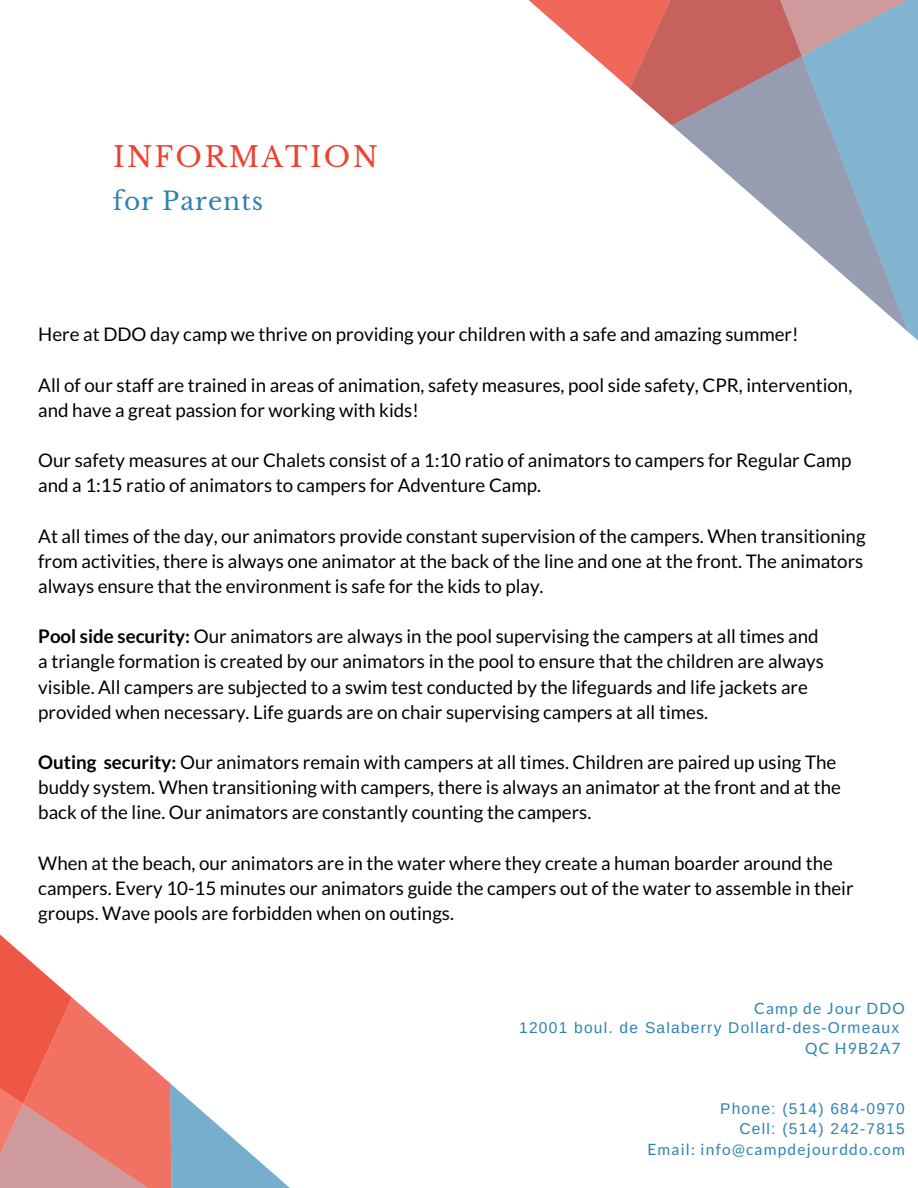
<style>
.page{position:relative;width:918px;height:1188px;background:#fff}
.page>*{position:absolute;margin:0;border:0;box-sizing:border-box;transform-origin:0 0}
.t1{font:28.05px "Libre Baskerville";letter-spacing:.08em;color:#ed4330}
.t2{font:24.9px "Libre Baskerville";letter-spacing:.04em;color:#2e82b2}
.t3{font:18.75px/25.2px "Lato";color:#000}
.t4{font:15.6px/20.1px "Arimo";letter-spacing:.08em;color:#2e82b2;text-align:right}
.t5{font:15.6px "Lato";letter-spacing:.08em;color:#2e82b2}
.s1{font-weight:700}
</style>
<div class="page">
<svg style="left:717px;top:165px;width:31px;height:27px"></svg>
<svg style="left:748px;top:95px;width:170px;height:246px"></svg>
<svg style="left:637px;top:95px;width:226px;height:70px;fill:#969db0"></svg>
<svg style="left:528px;top:0;width:390px;height:95px;background:#c59295"></svg>
<svg style="left:0;top:935px;width:290px;height:253px"></svg>
<h1 class="t1" style="left:113px;top:140px;width:266px">INFORMATION</h1>
<h2 class="t2" style="left:113px;top:185px;width:152px">for Parents</h2>
<p class="t3" style="left:38px;top:322px;width:762px">Here at DDO day camp we thrive on providing your children with a safe and amazing summer!</p>
<p class="t3" style="left:38px;top:372px;width:816px">All of our staff are trained in areas of animation, safety measures, pool side safety, CPR, intervention, and have a great passion for working with kids!</p>
<p class="t3" style="left:38px;top:447px;width:815px">Our safety measures at our Chalets consist of a 1:10 ratio of animators to campers for Regular Camp and a 1:15 ratio of animators to campers for Adventure Camp.</p>
<p class="t3" style="left:38px;top:523px;width:829px;text-align:justify">At all times of the day, our animators provide constant supervision of the campers. When transitioning from activities, there is always one animator at the back of the line and one at the front. The animators always ensure that the environment is safe for the kids to play.</p>
<p class="t3" style="left:38px;top:623px;width:787px"><span class="s1">Pool side security:</span> Our animators are always in the pool supervising the campers at all times and a triangle formation is created by our animators in the pool to ensure that the children are always visible. All campers are subjected to a swim test conducted by the lifeguards and life jackets are provided when necessary. Life guards are on chair supervising campers at all times.</p>
<p class="t3" style="left:38px;top:749px;width:804px"><span class="s1">Outing security:</span> Our animators remain with campers at all times. Children are paired up using The buddy system. When transitioning with campers, there is always an animator at the front and at the back of the line. Our animators are constantly counting the campers.</p>
<p class="t3" style="left:38px;top:850px;width:817px">When at the beach, our animators are in the water where they create a human boarder around the campers. Every 10-15 minutes our animators guide the campers out of the water to assemble in their groups. Wave pools are forbidden when on outings.</p>
<p class="t5" style="left:754px;top:999px;width:152px">Camp de Jour DDO</p>
<p class="t4" style="left:519px;top:1018px;width:382px">12001 boul. de Salaberry Dollard-des-Ormeaux</p>
<p class="t5" style="left:805px;top:1039px;width:97px">QC H9B2A7</p>
<p class="t4" style="left:720px;top:1098px;width:186px">Phone: (514) 684-0970<br>Cell: (514) 242-7815</p>
<p class="t5" style="left:647px;top:1140px;width:259px">Email: info@campdejourddo.com</p>
</div>
